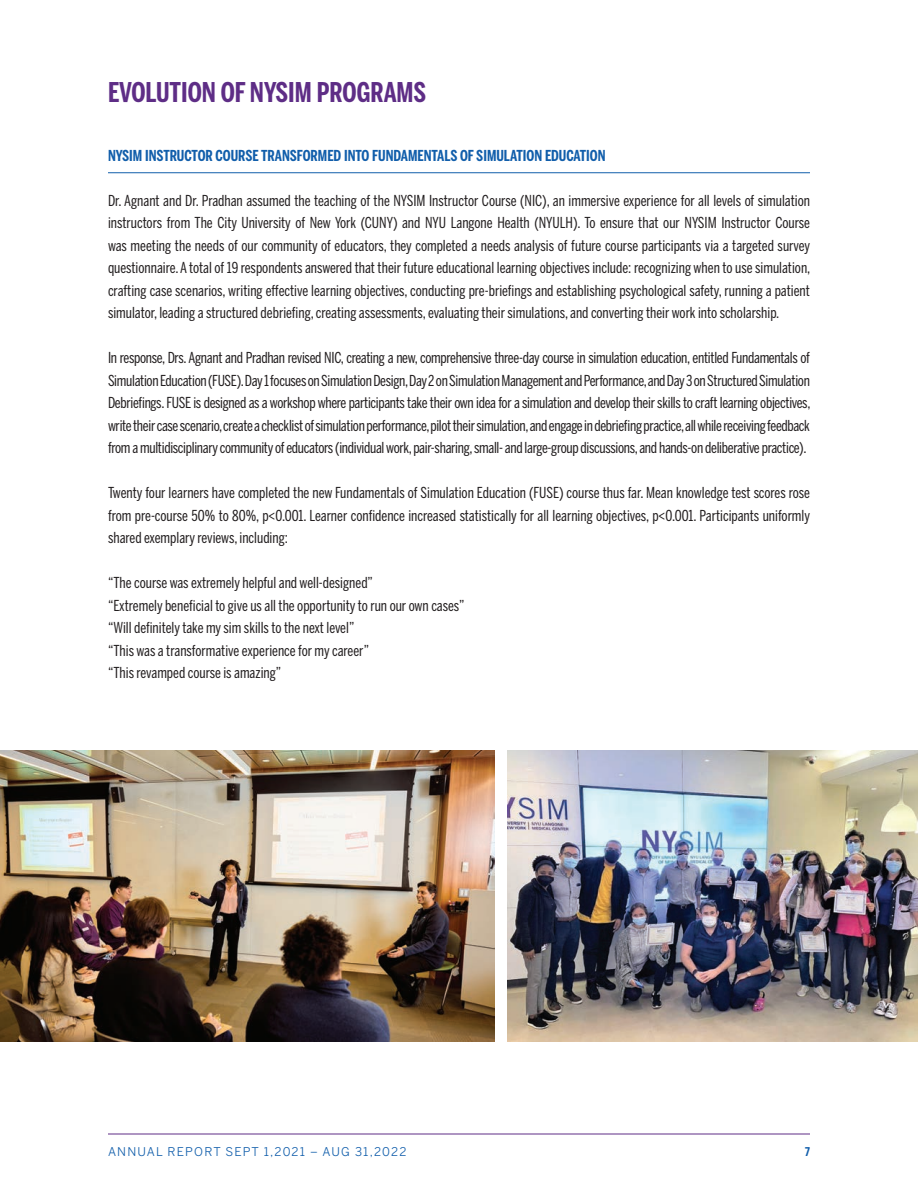
<style>
.page{position:relative;width:918px;height:1188px;background:#fff}
.page>*{position:absolute;margin:0;border:0;box-sizing:border-box;transform-origin:0 0}
.t1{font:700 27px "Benton Sans Comp";color:#5e2d86}
.t2{font:15px/22.5px "Benton Sans Comp";color:#231f20;text-align:justify}
.t3{font:700 15px "Benton Sans Comp";color:#115eab}
.t4{font:12px "Benton Sans";letter-spacing:.1em;color:#115eab}
.t5{font:700 12px "Benton Sans Comp";color:#115eab}
</style>
<div class="page">
<hr style="left:108px;top:1134px;width:702px;height:1px;background:#5e2d86">
<hr style="left:108px;top:172px;width:702px;height:1px;background:#115eab">
<img style="left:0;top:751px;width:495px;height:290px">
<img style="left:508px;top:751px;width:410px;height:290px">
<h1 class="t1" style="left:108px;top:77px;width:320px">EVOLUTION OF NYSIM PROGRAMS</h1>
<p class="t3" style="left:108px;top:147px;width:499px">NYSIM INSTRUCTOR COURSE TRANSFORMED INTO FUNDAMENTALS OF SIMULATION EDUCATION</p>
<p class="t2" style="left:108px;top:189px;width:704px">Dr. Agnant and Dr. Pradhan assumed the teaching of the NYSIM Instructor Course (NIC), an immersive experience for all levels of simulation instructors from The City University of New York (CUNY) and NYU Langone Health (NYULH). To ensure that our NYSIM Instructor Course was meeting the needs of our community of educators, they completed a needs analysis of future course participants via a targeted survey questionnaire. A total of 19 respondents answered that their future educational learning objectives include: recognizing when to use simulation, crafting case scenarios, writing effective learning objectives, conducting pre-briefings and establishing psychological safety, running a patient simulator, leading a structured debriefing, creating assessments, evaluating their simulations, and converting their work into scholarship.</p>
<p class="t2" style="left:108px;top:347px;width:704px">In response, Drs. Agnant and Pradhan revised NIC, creating a new, comprehensive three-day course in simulation education, entitled Fundamentals of Simulation Education (FUSE). Day 1 focuses on Simulation Design, Day 2 on Simulation Management and Performance, and Day 3 on Structured Simulation Debriefings. FUSE is designed as a workshop where participants take their own idea for a simulation and develop their skills to craft learning objectives, write their case scenario, create a checklist of simulation performance, pilot their simulation, and engage in debriefing practice, all while receiving feedback from a multidisciplinary community of educators (individual work, pair-sharing, small- and large-group discussions, and hands-on deliberative practice).</p>
<p class="t2" style="left:108px;top:482px;width:704px">Twenty four learners have completed the new Fundamentals of Simulation Education (FUSE) course thus far. Mean knowledge test scores rose from pre-course 50% to 80%, p&lt;0.001. Learner confidence increased statistically for all learning objectives, p&lt;0.001. Participants uniformly shared exemplary reviews, including:</p>
<p class="t2" style="left:108px;top:572px;width:358px;text-align:left">“The course was extremely helpful and well-designed”<br>“Extremely beneficial to give us all the opportunity to run our own cases” “Will definitely take my sim skills to the next level”<br>“This was a transformative experience for my career”<br>“This revamped course is amazing”</p>
<p class="t4" style="left:108px;top:1144px;width:300px">ANNUAL REPORT SEPT 1,2021 – AUG 31,2022</p>
<p class="t5" style="left:805px;top:1145px;width:6px">7</p>
</div>
